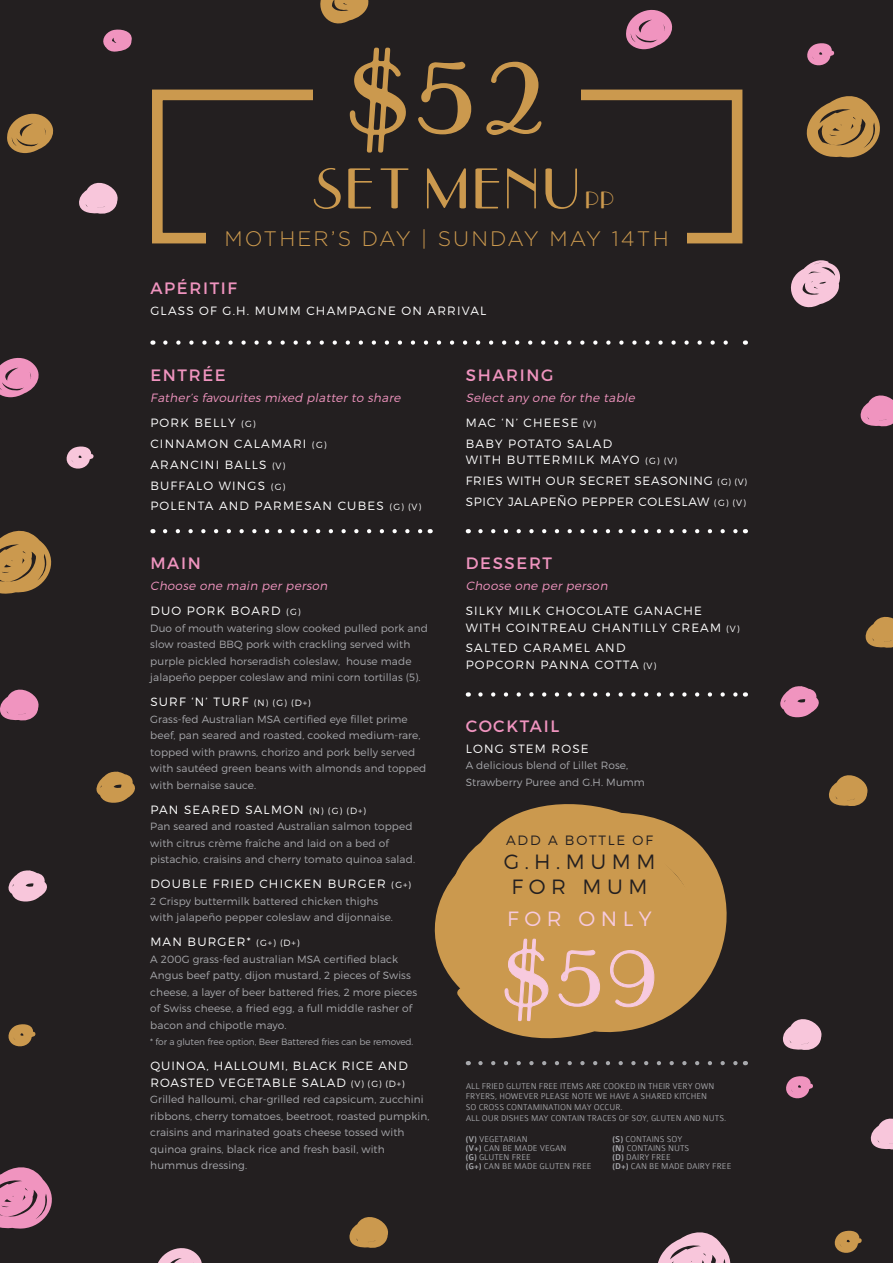
<style>
.page{position:relative;width:893px;height:1263px;background:#231f20}
.page>*{position:absolute;margin:0;border:0;box-sizing:border-box;transform-origin:0 0}
.t1{font:123.9px "Parisish";color:#cb994e}
.t2{font:97.8px "Parisish";color:#f7cade}
.t3{font:58.35px "Parisish";color:#cb994e}
.t4{font:24px "Parisish";color:#cb994e}
.t5{font:300 21px "Gotham";letter-spacing:.1em;color:#cb994e}
.t6{font:300 20.7px/24.3px "Montserrat";letter-spacing:.27em;color:#231f20;text-align:center}
.t7{font:300 20.7px "Montserrat";letter-spacing:.27em;color:#f7cade}
.t8{font:16.5px "Montserrat";letter-spacing:.1em;color:#f094bf}
.t9{font:300 13.5px "Montserrat";letter-spacing:.135em;color:#231f20}
.t10{font:300 12px/20.7px "Montserrat";letter-spacing:.1em;color:#fff}
.t11{font:italic 300 12px/25px "Montserrat";color:#f094bf}
.t12{font:300 12px/20.7px "Montserrat";letter-spacing:.06em;color:#fff}
.t13{font:300 12px/16.5px "Montserrat";letter-spacing:.08em;color:#fff}
.t14{font:300 10.5px/16.5px "Montserrat";letter-spacing:.01em;color:#a8a9ad}
.t15{font:300 9px/9px "Colaborate";color:#a8a9ad}
.t16{font:300 9px "Montserrat";letter-spacing:-.01em;color:#a8a9ad}
.s1{font-style:normal;color:#fff}
.s2{font-style:normal;font-size:9px;color:#fff}
.s3{font-size:9px}
.s4{font-weight:500}
</style>
<div class="page">
<svg style="left:320px;top:0;width:49px;height:24px"></svg>
<svg style="left:96px;top:771px;width:39px;height:32px"></svg>
<svg style="left:807px;top:43px;width:28px;height:23px"></svg>
<svg style="left:806px;top:96px;width:74px;height:62px"></svg>
<svg style="left:7px;top:113px;width:47px;height:40px"></svg>
<svg style="left:790px;top:260px;width:50px;height:48px"></svg>
<svg style="left:0;top:530px;width:52px;height:64px"></svg>
<svg style="left:0;top:689px;width:39px;height:32px"></svg>
<svg style="left:780px;top:686px;width:39px;height:32px"></svg>
<svg style="left:79px;top:182px;width:39px;height:32px"></svg>
<svg style="left:860px;top:395px;width:33px;height:32px"></svg>
<svg style="left:103px;top:29px;width:29px;height:23px"></svg>
<svg style="left:626px;top:9px;width:47px;height:40px"></svg>
<svg style="left:0;top:357px;width:39px;height:40px"></svg>
<svg style="left:8px;top:1024px;width:28px;height:23px"></svg>
<svg style="left:834px;top:1230px;width:28px;height:23px"></svg>
<svg style="left:829px;top:775px;width:39px;height:31px"></svg>
<svg style="left:66px;top:446px;width:28px;height:23px"></svg>
<svg style="left:658px;top:1232px;width:73px;height:31px"></svg>
<svg style="left:783px;top:1019px;width:39px;height:31px"></svg>
<svg style="left:870px;top:1118px;width:23px;height:32px"></svg>
<svg style="left:8px;top:870px;width:39px;height:32px"></svg>
<svg style="left:786px;top:1076px;width:27px;height:23px"></svg>
<svg style="left:0;top:1167px;width:52px;height:62px"></svg>
<svg style="left:865px;top:616px;width:28px;height:32px"></svg>
<svg style="left:349px;top:1217px;width:39px;height:31px"></svg>
<svg style="left:158px;top:1248px;width:44px;height:15px"></svg>
<div style="left:152px;top:90px;width:590px;height:153px;border:11px solid #cb994e"></div>
<div style="left:313px;top:80px;width:267px;height:30px;background:#231f20"></div>
<svg style="left:349px;top:47px;width:56px;height:106px"></svg>
<svg style="left:418px;top:61px;width:54px;height:74px"></svg>
<svg style="left:486px;top:61px;width:56px;height:74px"></svg>
<svg style="left:165px;top:340px;width:563px;height:5px"></svg>
<svg style="left:480px;top:529px;width:258px;height:4px"></svg>
<svg style="left:480px;top:692px;width:258px;height:5px"></svg>
<svg style="left:165px;top:529px;width:258px;height:4px"></svg>
<svg style="left:480px;top:1061px;width:258px;height:4px"></svg>
<svg style="left:553px;top:804px;width:174px;height:150px"></svg>
<svg style="left:434px;top:805px;width:286px;height:234px;fill:#cb994e"></svg>
<div style="left:206px;top:224px;width:481px;height:29px;background:#231f20"></div>
<svg style="left:504px;top:923px;width:44px;height:99px;background:#d09e5e"></svg>
<svg style="left:558px;top:949px;width:43px;height:58px;background:#d09e5f"></svg>
<svg style="left:609px;top:949px;width:46px;height:59px;background:#d09e5f"></svg>
<h1 class="t1" style="left:344px;top:32px;width:207px">$52</h1>
<h3 class="t3" style="left:311px;top:161px;width:273px">SET MENU</h3>
<h3 class="t4" style="left:585px;top:189px;width:31px">PP</h3>
<h3 class="t5" style="left:224px;top:225px;width:446px">MOTHER’S DAY | SUNDAY MAY 14TH</h3>
<h3 class="t8" style="left:150px;top:278px;width:88px">APÉRITIF</h3>
<p class="t10" style="left:150px;top:300px;width:338px">GLASS OF G.H. MUMM CHAMPAGNE ON ARRIVAL</p>
<h3 class="t8" style="left:150px;top:365px;width:77px">ENTRÉE</h3>
<p class="t11" style="left:150px;top:385px;width:254px">Father’s favourites mixed platter to share<br><span class="s1">PORK BELLY</span> <span class="s2">(G)</span></p>
<p class="t10" style="left:150px;top:433px;width:272px">CINNAMON CALAMARI <span class="s3">(G)<br></span>ARANCINI BALLS <span class="s3">(V)<br></span>BUFFALO WINGS <span class="s3">(G)<br></span>POLENTA AND PARMESAN CUBES <span class="s3">(G) (V)</span></p>
<h3 class="t8" style="left:150px;top:553px;width:52px">MAIN</h3>
<p class="t11" style="left:150px;top:573px;width:181px">Choose one main per person<br><span class="s1">DUO PORK BOARD</span> <span class="s2">(G)</span></p>
<p class="t14" style="left:150px;top:619px;width:279px">Duo of mouth watering slow cooked pulled pork and slow roasted BBQ pork with crackling served with purple pickled horseradish coleslaw, house made jalapeño pepper coleslaw and mini corn tortillas (5).</p>
<p class="t10" style="left:150px;top:691px;width:162px">SURF ‘N’ TURF <span class="s3">(N) (G) (D+)</span></p>
<p class="t14" style="left:150px;top:710px;width:278px">Grass-fed Australian MSA certified eye fillet prime beef, pan seared and roasted, cooked medium-rare, topped with prawns, chorizo and pork belly served with sautéed green beans with almonds and topped with bernaise sauce.</p>
<p class="t10" style="left:150px;top:799px;width:217px">PAN SEARED SALMON <span class="s3">(N) (G) (D+)</span></p>
<p class="t14" style="left:150px;top:818px;width:266px">Pan seared and roasted Australian salmon topped with citrus crème fraîche and laid on a bed of pistachio, craisins and cherry tomato quinoa salad.</p>
<p class="t10" style="left:150px;top:873px;width:262px">DOUBLE FRIED CHICKEN BURGER <span class="s3">(G+)</span></p>
<p class="t14" style="left:150px;top:892px;width:244px">2 Crispy buttermilk battered chicken thighs with jalapeño pepper coleslaw and dijonnaise.</p>
<p class="t10" style="left:150px;top:931px;width:151px">MAN BURGER* <span class="s3">(G+) (D+)</span></p>
<p class="t14" style="left:150px;top:950px;width:268px">A 200G grass-fed australian MSA certified black Angus beef patty, dijon mustard, 2 pieces of Swiss cheese, a layer of beer battered fries, 2 more pieces of Swiss cheese, a fried egg, a full middle rasher of bacon and chipotle mayo.</p>
<p class="t16" style="left:150px;top:1036px;width:265px">* for a gluten free option, Beer Battered fries can be removed.</p>
<p class="t13" style="left:150px;top:1057px;width:259px">QUINOA, HALLOUMI, BLACK RICE AND<br>ROASTED VEGETABLE SALAD <span class="s3">(V) (G) (D+)</span></p>
<p class="t14" style="left:150px;top:1091px;width:281px">Grilled halloumi, char-grilled red capsicum, zucchini ribbons, cherry tomatoes, beetroot, roasted pumpkin, craisins and marinated goats cheese tossed with quinoa grains, black rice and fresh basil, with hummus dressing.</p>
<h3 class="t8" style="left:466px;top:365px;width:89px">SHARING</h3>
<p class="t11" style="left:466px;top:385px;width:173px">Select any one for the table<br><span class="s1">MAC ‘N’ CHEESE</span> <span class="s2">(V)</span></p>
<p class="t10" style="left:466px;top:435px;width:213px;line-height:16.5px">BABY POTATO SALAD<br>WITH BUTTERMILK MAYO <span class="s3">(G) (V)</span></p>
<p class="t12" style="left:466px;top:470px;width:283px">FRIES WITH OUR SECRET SEASONING <span class="s3">(G) (V)<br></span>SPICY JALAPEÑO PEPPER COLESLAW <span class="s3">(G) (V)</span></p>
<h3 class="t8" style="left:466px;top:553px;width:88px">DESSERT</h3>
<p class="t11" style="left:466px;top:573px;width:146px">Choose one per person</p>
<p class="t10" style="left:466px;top:602px;width:275px;line-height:16.5px">SILKY MILK CHOCOLATE GANACHE<br>WITH COINTREAU CHANTILLY CREAM <span class="s3">(V)</span></p>
<p class="t10" style="left:466px;top:640px;width:192px;line-height:16.5px">SALTED CARAMEL AND<br>POPCORN PANNA COTTA <span class="s3">(V)</span></p>
<h3 class="t8" style="left:466px;top:716px;width:95px">COCKTAIL</h3>
<p class="t10" style="left:466px;top:738px;width:124px">LONG STEM ROSE</p>
<p class="t14" style="left:466px;top:757px;width:181px">A delicious blend of Lillet Rose,<br>Strawberry Puree and G.H. Mumm</p>
<p class="t9" style="left:506px;top:832px;width:148px">ADD A BOTTLE OF</p>
<h3 class="t6" style="left:504px;top:849px;width:153px">G.H.MUMM<br>FOR MUM</h3>
<h3 class="t7" style="left:507px;top:906px;width:146px">FOR ONLY</h3>
<h2 class="t2" style="left:499px;top:926px;width:162px">$59</h2>
<p class="t15" style="left:466px;top:1080px;width:262px;line-height:10.8px">ALL FRIED GLUTEN FREE ITEMS ARE COOKED IN THEIR VERY OWN FRYERS, HOWEVER PLEASE NOTE WE HAVE A SHARED KITCHEN<br>SO CROSS CONTAMINATION MAY OCCUR.<br>ALL OUR DISHES MAY CONTAIN TRACES OF SOY, GLUTEN AND NUTS.</p>
<p class="t15" style="left:466px;top:1135px;width:127px"><span class="s4">(V)</span> VEGETARIAN<br><span class="s4">(V+)</span> CAN BE MADE VEGAN<br><span class="s4">(G)</span> GLUTEN FREE<br><span class="s4">(G+)</span> CAN BE MADE GLUTEN FREE</p>
<p class="t15" style="left:612px;top:1135px;width:120px"><span class="s4">(S)</span> CONTAINS SOY<br><span class="s4">(N)</span> CONTAINS NUTS<br><span class="s4">(D)</span> DAIRY FREE<br><span class="s4">(D+)</span> CAN BE MADE DAIRY FREE</p>
</div>
